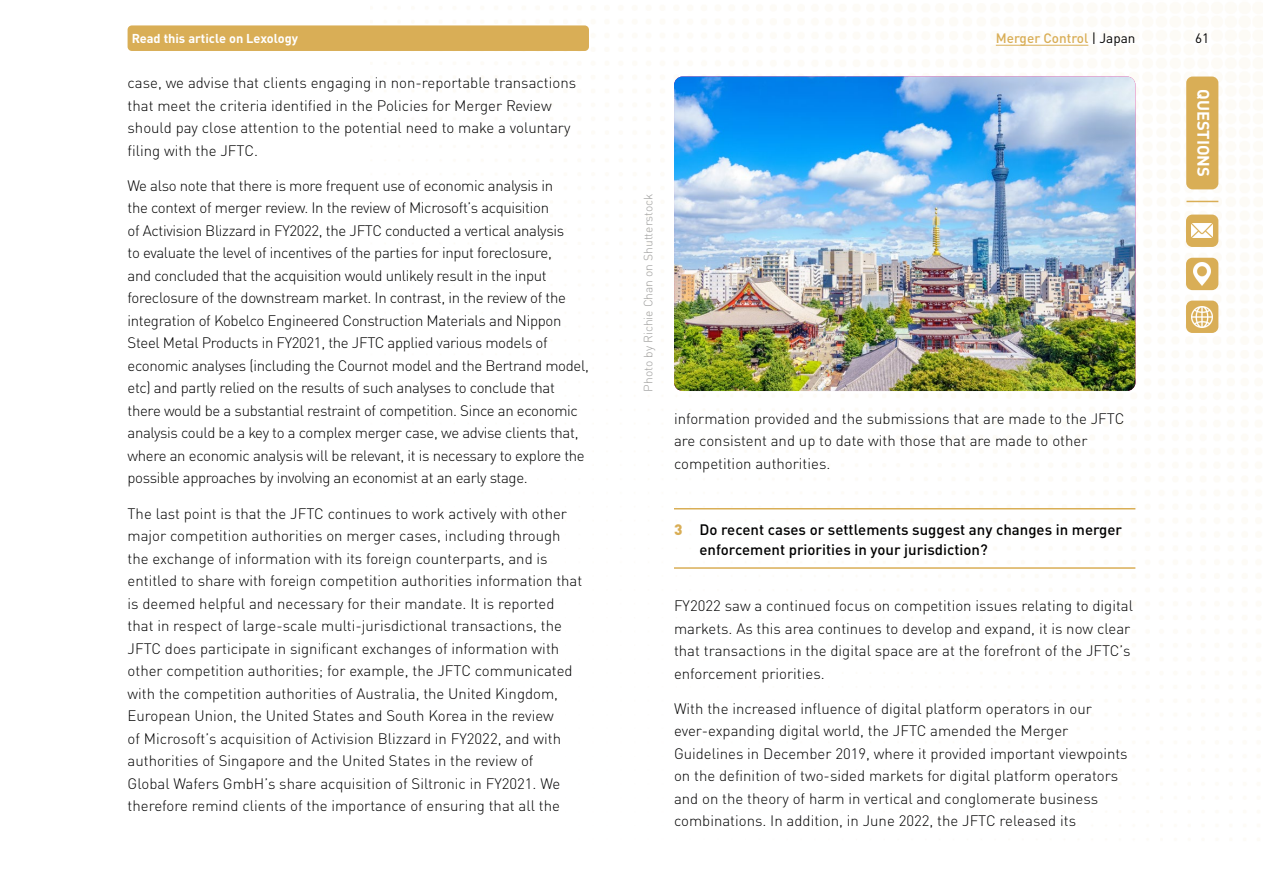
<style>
.page{position:relative;width:1263px;height:893px;background:#fff}
.page>*{position:absolute;margin:0;border:0;box-sizing:border-box;transform-origin:0 0}
.t1{font:700 16.5px "DIN Pro";color:#fff}
.t2{font:300 15px/22.5px "DIN Pro";color:#000}
.t3{font:300 15px/22.5px "DIN Pro";letter-spacing:-.025em;color:#000}
.t4{font:500 15px/19.5px "DIN Pro";color:#000}
.t5{font:500 13.5px "DIN Pro";color:#d9ae56}
.t6{font:13.5px "DIN Pro";color:#000}
.t7{font:700 12.75px "DIN Pro";color:#fff}
.t8{font:300 12px "DIN Pro";color:#9d9d9c}
.s1{font-weight:400;color:#000}
.s2{font-weight:900;color:#d9ae56}
</style>
<div class="page">
<div style="left:1186px;top:215px;width:32px;height:32px;background:#d9ae56;border-radius:6px"></div>
<img style="left:1191px;top:224px;width:22px;height:14px">
<div style="left:1186px;top:258px;width:32px;height:32px;background:#d9ae56;border-radius:6px"></div>
<img style="left:1194px;top:263px;width:17px;height:22px">
<div style="left:1186px;top:301px;width:32px;height:32px;background:#d9ae56;border-radius:6px"></div>
<img style="left:1191px;top:306px;width:22px;height:21px">
<div style="left:1186px;top:77px;width:32px;height:112px;background:#d9ae56;border-radius:6px"></div>
<hr style="left:1186px;top:201px;width:32px;height:1px;background:#d9ae56">
<div style="left:128px;top:25px;width:461px;height:26px;background:#d9ae56;border-radius:4px"></div>
<hr style="left:996px;top:45px;width:92px;height:1px;background:#d9ae56">
<hr style="left:674px;top:508px;width:461px;height:1px;background:#d9ae56">
<hr style="left:674px;top:567px;width:461px;height:2px;background:#d9ae56">
<img style="left:674px;top:76px;width:461px;height:315px">
<p class="t7" style="left:132px;top:29px;width:168px">Read this article on Lexology</p>
<p class="t5" style="left:996px;top:28px;width:141px">Merger Control <span class="s1">| Japan</span></p>
<p class="t6" style="left:1195px;top:28px;width:16px">61</p>
<p class="t2" style="left:128px;top:71px;width:450px">case, we advise that clients engaging in non-reportable transactions that meet the criteria identified in the Policies for Merger Review should pay close attention to the potential need to make a voluntary filing with the JFTC.</p>
<p class="t3" style="left:128px;top:173px;width:463px">We also note that there is more frequent use of economic analysis in<br>the context of merger review. In the review of Microsoft’s acquisition<br>of Activision Blizzard in FY2022, the JFTC conducted a vertical analysis<br>to evaluate the level of incentives of the parties for input foreclosure,<br>and concluded that the acquisition would unlikely result in the input foreclosure of the downstream market. In contrast, in the review of the integration of Kobelco Engineered Construction Materials and Nippon Steel Metal Products in FY2021, the JFTC applied various models of economic analyses (including the Cournot model and the Bertrand model, etc) and partly relied on the results of such analyses to conclude that there would be a substantial restraint of competition. Since an economic analysis could be a key to a complex merger case, we advise clients that, where an economic analysis will be relevant, it is necessary to explore the possible approaches by involving an economist at an early stage.</p>
<p class="t2" style="left:128px;top:501px;width:456px">The last point is that the JFTC continues to work actively with other major competition authorities on merger cases, including through the exchange of information with its foreign counterparts, and is entitled to share with foreign competition authorities information that is deemed helpful and necessary for their mandate. It is reported that in respect of large-scale multi-jurisdictional transactions, the JFTC does participate in significant exchanges of information with other competition authorities; for example, the JFTC communicated with the competition authorities of Australia, the United Kingdom, European Union, the United States and South Korea in the review<br>of Microsoft’s acquisition of Activision Blizzard in FY2022, and with authorities of Singapore and the United States in the review of<br>Global Wafers GmbH’s share acquisition of Siltronic in FY2021. We therefore remind clients of the importance of ensuring that all the</p>
<p class="t8" style="left:639px;top:392px;width:200px;rotate:-90deg">Photo by Richie Chan on Shutterstock</p>
<p class="t2" style="left:674px;top:406px;width:452px">information provided and the submissions that are made to the JFTC are consistent and up to date with those that are made to other competition authorities.</p>
<p class="t4" style="left:699px;top:519px;width:424px;text-indent:-26px"><span class="s2">3</span> Do recent cases or settlements suggest any changes in merger enforcement priorities in your jurisdiction?</p>
<p class="t2" style="left:674px;top:593px;width:460px">FY2022 saw a continued focus on competition issues relating to digital markets. As this area continues to develop and expand, it is now clear that transactions in the digital space are at the forefront of the JFTC’s enforcement priorities.</p>
<p class="t2" style="left:674px;top:696px;width:455px">With the increased influence of digital platform operators in our ever-expanding digital world, the JFTC amended the Merger Guidelines in December 2019, where it provided important viewpoints on the definition of two-sided markets for digital platform operators and on the theory of harm in vertical and conglomerate business combinations. In addition, in June 2022, the JFTC released its</p>
<p class="t1" style="left:1216px;top:89px;width:89px;rotate:90deg">QUESTIONS</p>
</div>
